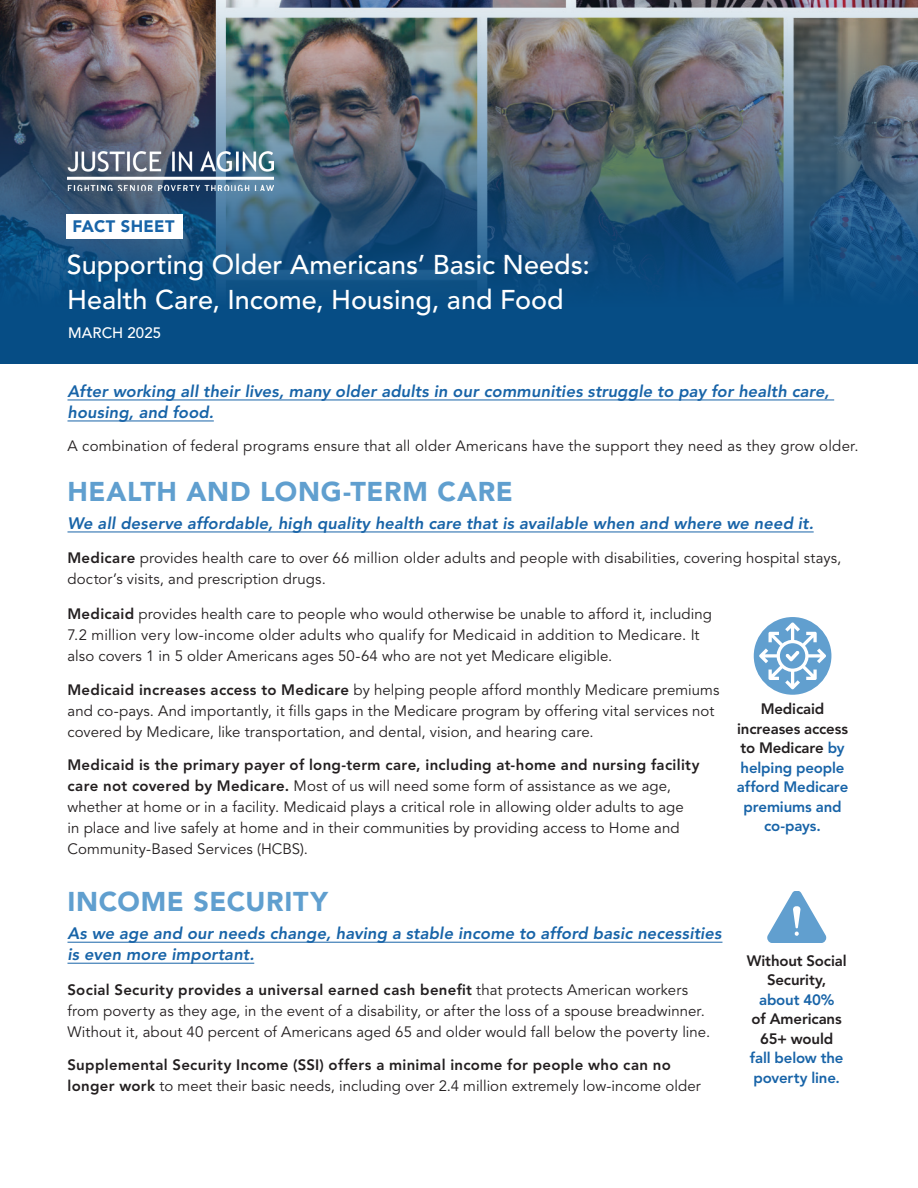
<style>
.page{position:relative;width:918px;height:1188px;background:#fff}
.page>*{position:absolute;margin:0;border:0;box-sizing:border-box;transform-origin:0 0}
.t1{font:500 27px "Avenir LT Std";color:#fff}
.HEADER_1{font:900 27px "Avenir LT Std";letter-spacing:.025em;color:#609fcf}
.all_caps_blue{font:italic 800 16.5px/21px "Avenir LT Std";letter-spacing:.005em;color:#1864a8}
.t2{font:900 16.5px "Avenir LT Std";letter-spacing:.02em;color:#1864a8}
.avenir_body_style{font:15px/21px "Avenir LT Std";letter-spacing:.005em;color:#231f20}
.avenir_body_style-2{font:800 15px/21px "Avenir LT Std";letter-spacing:.015em;color:#231f20}
.PULL_QUOTE{font:800 15px/19.5px "Avenir LT Std";letter-spacing:-.01em;color:#1864a8;text-align:center}
.avenir_body_style-3{font:800 15px/19.5px "Avenir LT Std";letter-spacing:-.01em;color:#231f20;text-align:center}
.avenir_body_style-4{font:500 15px "Avenir LT Std";letter-spacing:.01em;color:#fff}
.s1{font-weight:800}
.s2{font-weight:400}
.s3{color:#231f20}
.s4{color:#1864a8}
</style>
<div class="page">
<img style="left:0;top:0;width:918px;height:364px">
<img style="left:68px;top:152px;width:205px;height:39px">
<div style="left:66px;top:215px;width:117px;height:24px;background:#fff"></div>
<hr style="left:68px;top:400px;width:766px;height:1px;background:#1864a8">
<hr style="left:68px;top:421px;width:146px;height:1px;background:#1864a8">
<hr style="left:68px;top:532px;width:746px;height:1px;background:#1864a8">
<hr style="left:68px;top:942px;width:654px;height:1px;background:#1864a8">
<hr style="left:68px;top:963px;width:186px;height:1px;background:#1864a8">
<svg style="left:754px;top:618px;width:77px;height:76px"></svg>
<svg style="left:767px;top:891px;width:59px;height:51px"></svg>
<p class="t2" style="left:73px;top:216px;width:103px">FACT SHEET</p>
<h1 class="t1" style="left:67px;top:249px;width:525px">Supporting Older Americans’ Basic Needs:</h1>
<h1 class="t1" style="left:67px;top:284px;width:498px">Health Care, Income, Housing, and Food</h1>
<p class="avenir_body_style-4" style="left:68px;top:324px;width:95px">MARCH 2025</p>
<p class="all_caps_blue" style="left:68px;top:381px;width:763px">After working all their lives, many older adults in our communities struggle to pay for health care, housing, and food.</p>
<p class="avenir_body_style" style="left:68px;top:436px;width:793px">A combination of federal programs ensure that all older Americans have the support they need as they grow older.</p>
<p class="HEADER_1" style="left:68px;top:475px;width:447px">HEALTH AND LONG-TERM CARE</p>
<p class="all_caps_blue" style="left:68px;top:513px;width:748px">We all deserve affordable, high quality health care that is available when and where we need it.</p>
<p class="avenir_body_style" style="left:68px;top:548px;width:775px"><span class="s1">Medicare</span> provides health care to over 66 million older adults and people with disabilities, covering hospital stays, doctor’s visits, and prescription drugs.</p>
<p class="avenir_body_style" style="left:68px;top:604px;width:646px"><span class="s1">Medicaid</span> provides health care to people who would otherwise be unable to afford it, including<br>7.2 million very low-income older adults who qualify for Medicaid in addition to Medicare. It also covers 1 in 5 older Americans ages 50-64 who are not yet Medicare eligible.</p>
<p class="avenir_body_style" style="left:68px;top:680px;width:654px"><span class="s1">Medicaid increases access to Medicare</span> by helping people afford monthly Medicare premiums and co-pays. And importantly, it fills gaps in the Medicare program by offering vital services not covered by Medicare, like transportation, and dental, vision, and hearing care.</p>
<p class="avenir_body_style" style="left:68px;top:755px;width:634px"><span class="s1">Medicaid is the primary payer of long-term care, including at-home and nursing facility care not covered by Medicare.</span> Most of us will need some form of assistance as we age, whether at home or in a facility. Medicaid plays a critical role in allowing older adults to age in place and live safely at home and in their communities by providing access to Home and Community-Based Services (HCBS).</p>
<p class="HEADER_1" style="left:68px;top:886px;width:262px">INCOME SECURITY</p>
<p class="all_caps_blue" style="left:68px;top:923px;width:656px">As we age and our needs change, having a stable income to afford basic necessities is even more important.</p>
<p class="avenir_body_style" style="left:68px;top:979px;width:644px"><span class="s1">Social Security provides a universal earned cash benefit</span> that protects American workers from poverty as they age, in the event of a disability, or after the loss of a spouse breadwinner.<br>Without it, about 40 percent of Americans aged 65 and older would fall below the poverty line.</p>
<p class="avenir_body_style-2" style="left:68px;top:1054px;width:635px">Supplemental Security Income (SSI) offers a minimal income for people who can no longer work <span class="s2">to meet their basic needs, including over 2.4 million extremely low-income older</span></p>
<p class="PULL_QUOTE" style="left:737px;top:699px;width:113px"><span class="s3">Medicaid increases access to Medicare</span> by helping people afford Medicare premiums and co-pays.</p>
<p class="avenir_body_style-3" style="left:747px;top:951px;width:101px">Without Social<br>Security, <span class="s4">about 40%<br></span>of Americans<br>65+ would<br><span class="s4">fall below the poverty line.</span></p>
</div>
